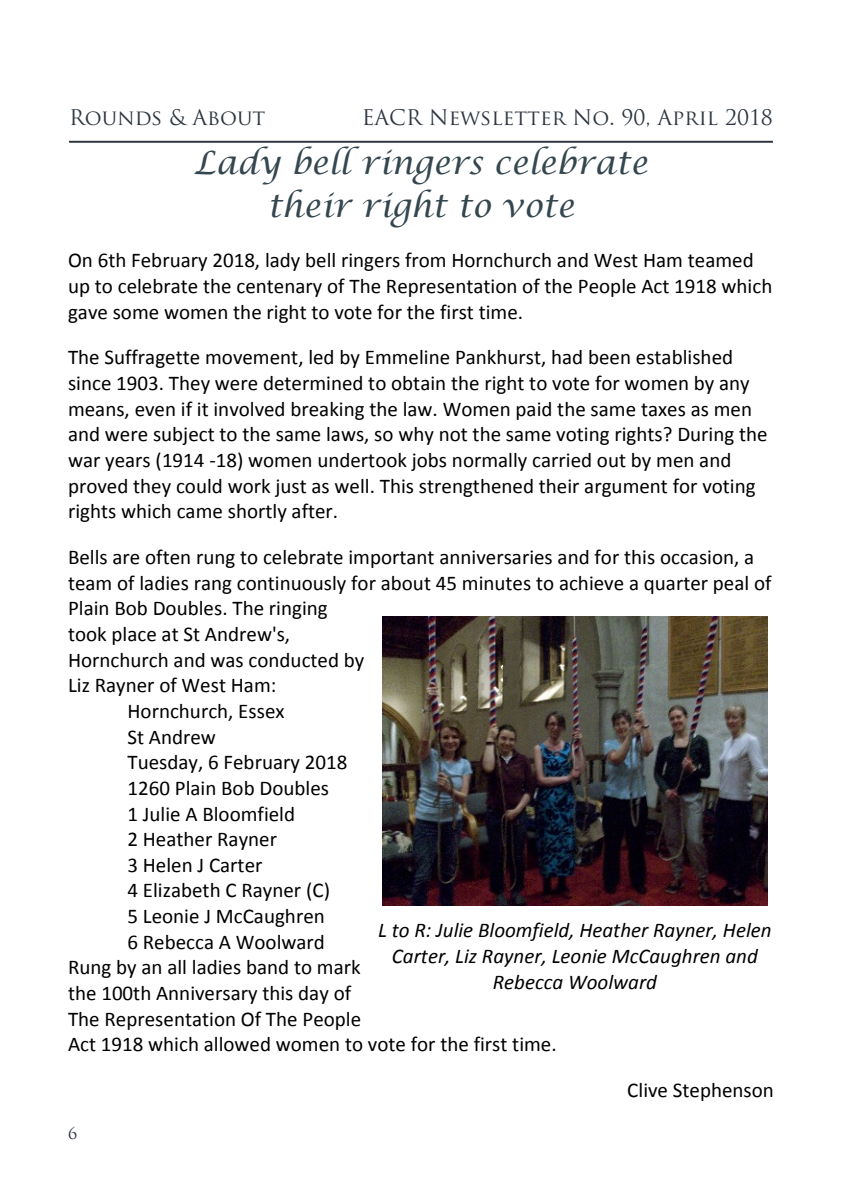
<style>
.page{position:relative;width:842px;height:1191px;background:#fff}
.page>*{position:absolute;margin:0;border:0;box-sizing:border-box;transform-origin:0 0}
.t1{font:italic 32px/43.6px "Lucida Calligraphy";color:#34464e;text-align:center}
.t2{font:21px/25.6px "Calibri";color:#000}
.t3{font:italic 21px/25.6px "Calibri";color:#000;text-align:center}
.t4{font:21px "Trajan Pro";color:#2e3640}
.t5{font:16px "Trajan Pro";color:#2e3640}
</style>
<div class="page">
<hr style="left:69px;top:141px;width:704px;height:2px;background:#2e3640">
<img style="left:382px;top:616px;width:386px;height:289px">
<p class="t4" style="left:69px;top:109px;width:198px">Rounds &amp; About</p>
<p class="t4" style="left:362px;top:109px;width:413px">EACR Newsletter No. 90, April 2018</p>
<h1 class="t1" style="left:194px;top:143px;width:455px">Lady bell ringers celebrate their right to vote</h1>
<p class="t2" style="left:68px;top:249px;width:706px">On 6th February 2018, lady bell ringers from Hornchurch and West Ham teamed up to celebrate the centenary of The Representation of the People Act 1918 which gave some women the right to vote for the first time.</p>
<p class="t2" style="left:68px;top:346px;width:701px">The Suffragette movement, led by Emmeline Pankhurst, had been established since 1903. They were determined to obtain the right to vote for women by any means, even if it involved breaking the law. Women paid the same taxes as men and were subject to the same laws, so why not the same voting rights? During the war years (1914 -18) women undertook jobs normally carried out by men and proved they could work just as well. This strengthened their argument for voting rights which came shortly after.</p>
<p class="t2" style="left:68px;top:546px;width:688px">Bells are often rung to celebrate important anniversaries and for this occasion, a</p>
<p class="t2" style="left:68px;top:571px;width:705px">team of ladies rang continuously for about 45 minutes to achieve a quarter peal of</p>
<p class="t2" style="left:68px;top:597px;width:261px">Plain Bob Doubles. The ringing</p>
<p class="t2" style="left:68px;top:623px;width:224px">took place at St Andrew's,</p>
<p class="t2" style="left:68px;top:648px;width:298px">Hornchurch and was conducted by</p>
<p class="t2" style="left:68px;top:674px;width:210px">Liz Rayner of West Ham:</p>
<p class="t2" style="left:127px;top:700px;width:159px">Hornchurch, Essex</p>
<p class="t2" style="left:127px;top:725px;width:90px">St Andrew</p>
<p class="t2" style="left:127px;top:751px;width:221px">Tuesday, 6 February 2018</p>
<p class="t2" style="left:127px;top:776px;width:203px">1260 Plain Bob Doubles</p>
<p class="t2" style="left:127px;top:802px;width:169px">1 Julie A Bloomfield</p>
<p class="t2" style="left:127px;top:828px;width:151px">2 Heather Rayner</p>
<p class="t2" style="left:127px;top:853px;width:137px">3 Helen J Carter</p>
<p class="t2" style="left:127px;top:879px;width:204px">4 Elizabeth C Rayner (C)</p>
<p class="t2" style="left:127px;top:905px;width:199px">5 Leonie J McCaughren</p>
<p class="t2" style="left:127px;top:930px;width:199px">6 Rebecca A Woolward</p>
<p class="t2" style="left:68px;top:956px;width:294px">Rung by an all ladies band to mark</p>
<p class="t2" style="left:68px;top:982px;width:285px">the 100th Anniversary this day of</p>
<p class="t2" style="left:68px;top:1007px;width:295px">The Representation Of The People</p>
<p class="t2" style="left:68px;top:1033px;width:490px">Act 1918 which allowed women to vote for the first time.</p>
<p class="t2" style="left:627px;top:1079px;width:148px">Clive Stephenson</p>
<p class="t3" style="left:378px;top:919px;width:395px">L to R: Julie Bloomfield, Heather Rayner, Helen<br>Carter, Liz Rayner, Leonie McCaughren and<br>Rebecca Woolward</p>
<p class="t5" style="left:68px;top:1127px;width:11px">6</p>
</div>
